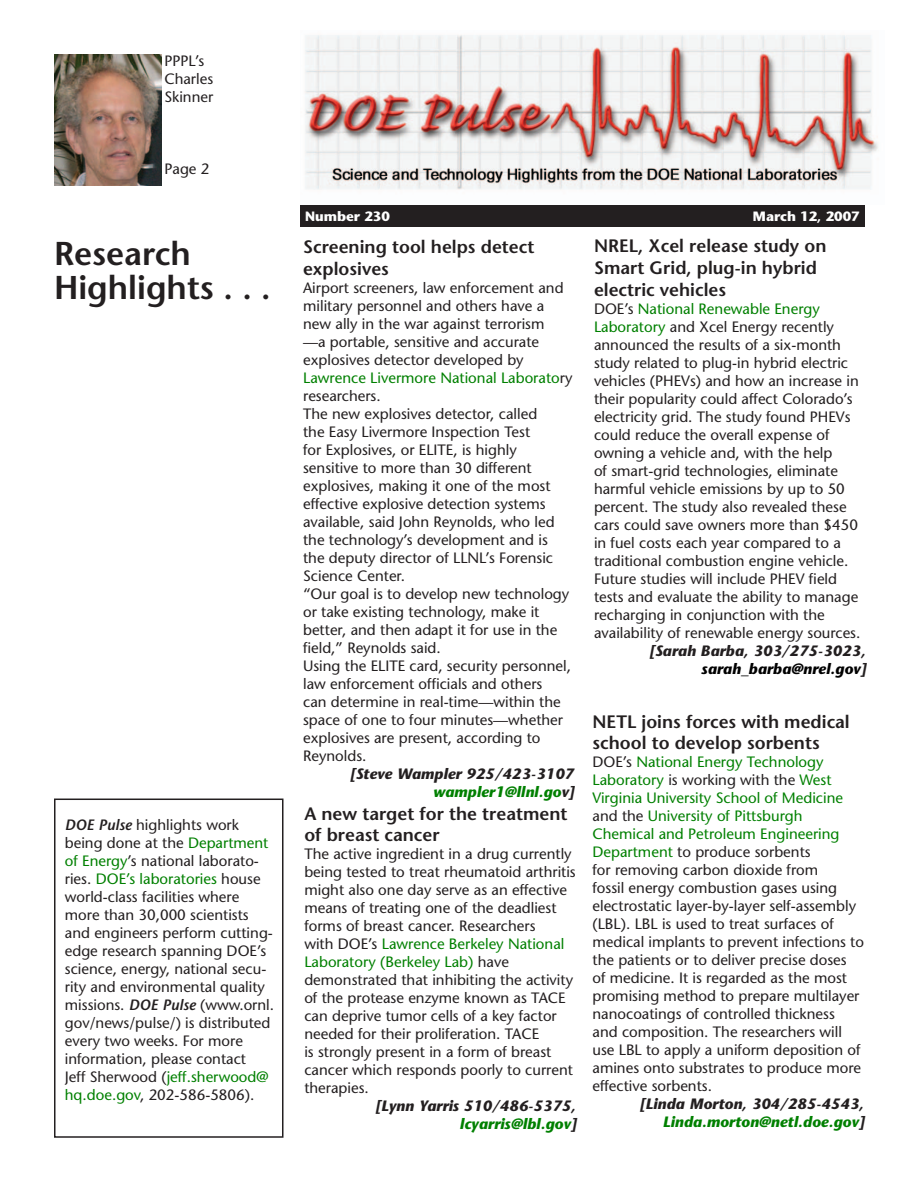
<style>
.page{position:relative;width:918px;height:1188px;background:#fff}
.page>*{position:absolute;margin:0;border:0;box-sizing:border-box;transform-origin:0 0}
.t1{font:600 33px/34.5px "Stone Sans";color:#231f20}
.t2{font:600 18px/21.6px "Stone Sans";color:#231f20}
.t3{font:15px/18px "Stone Sans";color:#231f20}
.t4{font:italic 700 15px/18px "Stone Sans";color:#231f20;text-align:right}
.t5{font:700 13.5px "Stone Sans";color:#fff}
.s1{font-weight:600;font-style:italic}
.s2{color:#008000}
.s3{color:#000}
</style>
<div class="page">
<div style="left:300px;top:205px;width:565px;height:22px;background:#231f20"></div>
<div style="left:54px;top:799px;width:230px;height:339px;border:2px solid #231f20"></div>
<img style="left:305px;top:35px;width:573px;height:155px">
<img style="left:54px;top:55px;width:108px;height:131px">
<p class="t3" style="left:164px;top:53px;width:50px">PPPL’s<br>Charles<br>Skinner</p>
<p class="t3" style="left:164px;top:161px;width:46px">Page 2</p>
<h1 class="t1" style="left:54px;top:239px;width:218px">Research<br>Highlights . . .</h1>
<p class="t3" style="left:65px;top:818px;width:211px"><span class="s1">DOE Pulse</span> highlights work being done at the <span class="s2">Department of Energy</span>’s national laborato&shy;ries. <span class="s2">DOE’s laboratories</span> house world-class facilities where more than 30,000 scientists and engineers perform cutting&shy;edge research spanning DOE’s science, energy, national secu&shy;rity and environmental quality missions. <span class="s1">DOE Pulse</span> (www.ornl. gov/news/pulse/) is distributed every two weeks. For more information, please contact<br>Jeff Sherwood (<span class="s2">jeff.sherwood@ hq.doe.gov</span>, 202-586-5806).</p>
<p class="t5" style="left:305px;top:211px;width:86px">Number 230</p>
<p class="t5" style="left:753px;top:211px;width:108px">March 12, 2007</p>
<p class="t2" style="left:303px;top:238px;width:233px">Screening tool helps detect explosives</p>
<p class="t3" style="left:303px;top:280px;width:271px">Airport screeners, law enforcement and military personnel and others have a new ally in the war against terrorism<br>—a portable, sensitive and accurate explosives detector developed by <span class="s2">Lawrence Livermore National Laborato</span>ry researchers.<br>The new explosives detector, called<br>the Easy Livermore Inspection Test<br>for Explosives, or ELITE, is highly sensitive to more than 30 different explosives, making it one of the most effective explosive detection systems available, said John Reynolds, who led the technology’s development and is the deputy director of LLNL’s Forensic Science Center.<br>“Our goal is to develop new technology or take existing technology, make it better, and then adapt it for use in the field,” Reynolds said.<br>Using the ELITE card, security personnel, law enforcement officials and others<br>can determine in real-time—within the space of one to four minutes—whether explosives are present, according to Reynolds.</p>
<p class="t4" style="left:351px;top:766px;width:225px">[Steve Wampler 925/423-3107 <span class="s2">wampler1@llnl.go</span>v]</p>
<p class="t2" style="left:304px;top:805px;width:265px">A new target for the treatment of breast cancer</p>
<p class="t3" style="left:304px;top:847px;width:273px">The active ingredient in a drug currently being tested to treat rheumatoid arthritis might also one day serve as an effective means of treating one of the deadliest forms of breast cancer. Researchers<br>with DOE’s <span class="s2">Lawrence Berkeley National Laboratory (Berkeley Lab)</span> have demonstrated that inhibiting the activity of the protease enzyme known as TACE can deprive tumor cells of a key factor needed for their proliferation. TACE<br>is strongly present in a form of breast cancer which responds poorly to current therapies.</p>
<p class="t4" style="left:376px;top:1099px;width:201px">[Lynn Yarris 510/486-5375, <span class="s2">lcyarris@lbl.gov</span>]</p>
<p class="t2" style="left:594px;top:237px;width:234px">NREL, Xcel release study on<br>Smart Grid, plug-in hybrid electric vehicles</p>
<p class="t3" style="left:594px;top:301px;width:268px">DOE’s <span class="s2">National Renewable Energy Laboratory</span> and Xcel Energy recently announced the results of a six-month study related to plug-in hybrid electric vehicles (PHEVs) and how an increase in their popularity could affect Colorado’s electricity grid. The study found PHEVs could reduce the overall expense of owning a vehicle and, with the help<br>of smart-grid technologies, eliminate harmful vehicle emissions by up to 50 percent. The study also revealed these cars could save owners more than $450 in fuel costs each year compared to a traditional combustion engine vehicle.<br>Future studies will include PHEV field tests and evaluate the ability to manage recharging in conjunction with the availability of renewable energy sources.</p>
<p class="t4" style="left:650px;top:643px;width:217px">[Sarah Barba, 303/275-3023, <span class="s3">sarah_barba@nrel.gov</span>]</p>
<p class="t2" style="left:592px;top:712px;width:259px">NETL joins forces with medical school to develop sorbents</p>
<p class="t3" style="left:592px;top:755px;width:273px">DOE’s <span class="s2">National Energy Technology Laboratory</span> is working with the <span class="s2">West Virginia University School of Medicine </span>and the <span class="s2">University of Pittsburgh Chemical and Petroleum Engineering Department</span> to produce sorbents<br>for removing carbon dioxide from<br>fossil energy combustion gases using electrostatic layer-by-layer self-assembly (LBL). LBL is used to treat surfaces of medical implants to prevent infections to the patients or to deliver precise doses<br>of medicine. It is regarded as the most promising method to prepare multilayer nanocoatings of controlled thickness<br>and composition. The researchers will use LBL to apply a uniform deposition of amines onto substrates to produce more effective sorbents.</p>
<p class="t4" style="left:641px;top:1097px;width:225px">[Linda Morton, 304/285-4543,<br><span class="s2">Linda.morton@netl.doe.gov</span>]</p>
</div>
